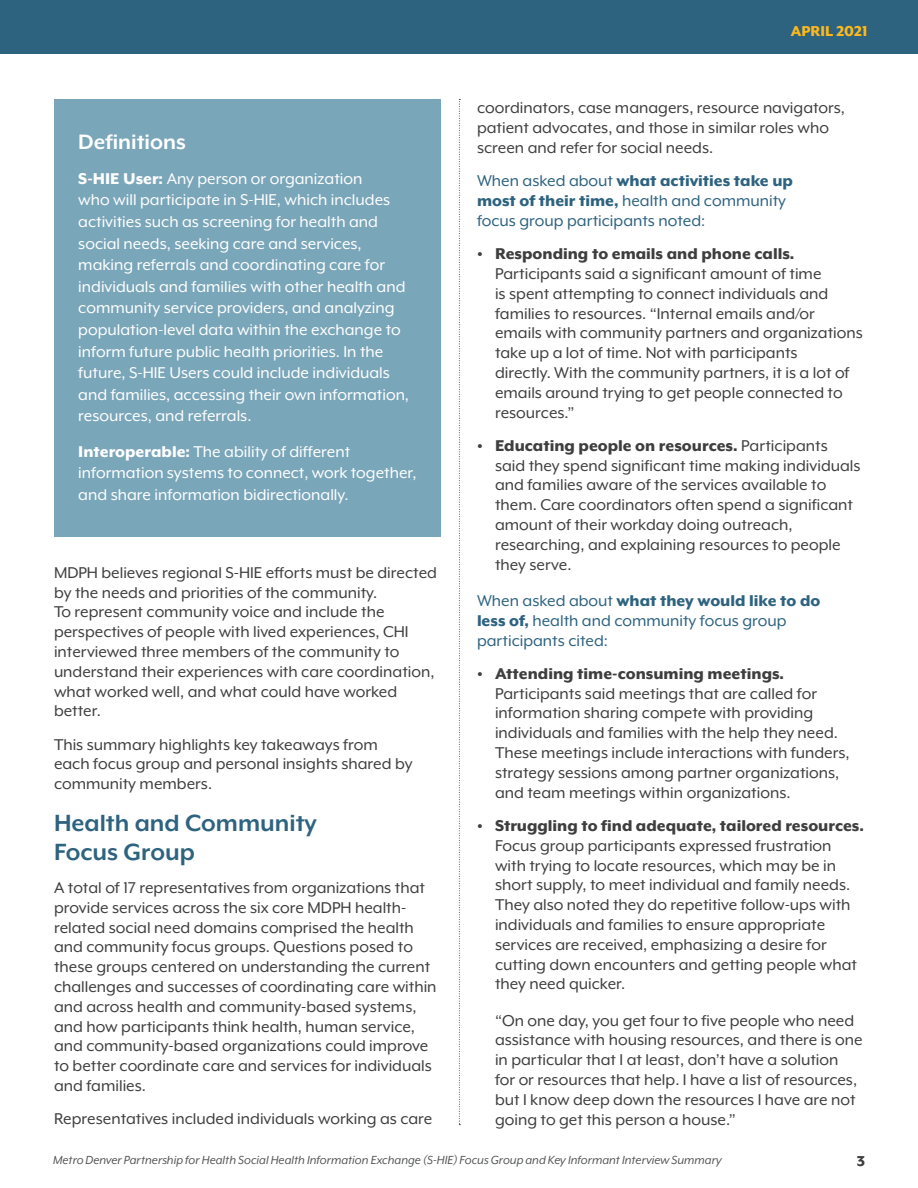
<style>
.page{position:relative;width:918px;height:1188px;background:#fff}
.page>*{position:absolute;margin:0;border:0;box-sizing:border-box;transform-origin:0 0}
.t1{font:700 27px/28.5px "Mr Eaves XL Mod OT";color:#2e6380}
.t2{font:700 24px "Mr Eaves XL Mod OT";color:#fff}
.t3{font:18px/19.8px "Mr Eaves XL Mod OT";color:#3e3e3f}
.t4{font:18px/21.6px "Mr Eaves XL Mod OT";color:#fff}
.t5{font:18px/19.8px "Mr Eaves XL Mod OT";color:#2e6380}
.t6{font:800 16.5px "Mr Eaves XL Mod OT";color:#fdb91b}
.t7{font:800 16.5px "Mr Eaves XL Mod OT";color:#3e3e3f}
.t8{font:italic 13.5px "Mr Eaves XL Mod OT";color:#545557}
.s1{font-weight:800}
</style>
<div class="page">
<div style="left:0;top:0;width:918px;height:54px;background:#2e6380"></div>
<div style="left:54px;top:99px;width:387px;height:437px;background:#7aa6b9"></div>
<svg style="left:459px;top:99px;width:1px;height:1026px"></svg>
<p class="t2" style="left:78px;top:130px;width:109px">Definitions</p>
<p class="t4" style="left:78px;top:168px;width:332px"><span class="s1">S-HIE User:</span> Any person or organization<br>who will participate in S-HIE, which includes activities such as screening for health and social needs, seeking care and services, making referrals and coordinating care for individuals and families with other health and community service providers, and analyzing population-level data within the exchange to inform future public health priorities. In the future, S-HIE Users could include individuals and families, accessing their own information, resources, and referrals.</p>
<p class="t4" style="left:78px;top:440px;width:340px"><span class="s1">Interoperable:</span> The ability of different information systems to connect, work together, and share information bidirectionally.</p>
<p class="t3" style="left:54px;top:562px;width:385px">MDPH believes regional S-HIE efforts must be directed by the needs and priorities of the community.<br>To represent community voice and include the perspectives of people with lived experiences, CHI interviewed three members of the community to understand their experiences with care coordination, what worked well, and what could have worked better.</p>
<p class="t3" style="left:54px;top:734px;width:360px">This summary highlights key takeaways from each focus group and personal insights shared by community members.</p>
<p class="t1" style="left:54px;top:809px;width:264px">Health and Community<br>Focus Group</p>
<p class="t3" style="left:54px;top:878px;width:384px">A total of 17 representatives from organizations that provide services across the six core MDPH health&shy;related social need domains comprised the health and community focus groups. Questions posed to these groups centered on understanding the current challenges and successes of coordinating care within and across health and community-based systems, and how participants think health, human service, and community-based organizations could improve to better coordinate care and services for individuals and families.</p>
<p class="t3" style="left:54px;top:1109px;width:380px">Representatives included individuals working as care</p>
<p class="t6" style="left:791px;top:23px;width:78px">APRIL 2021</p>
<p class="t3" style="left:477px;top:98px;width:370px">coordinators, case managers, resource navigators, patient advocates, and those in similar roles who screen and refer for social needs.</p>
<p class="t5" style="left:477px;top:171px;width:318px">When asked about <span class="s1">what activities take up most of their time,</span> health and community focus group participants noted:</p>
<p class="t3" style="left:495px;top:244px;width:369px;text-indent:-18px"><span class="s1">• Responding to emails and phone calls.<br></span>Participants said a significant amount of time<br>is spent attempting to connect individuals and families to resources. “Internal emails and/or emails with community partners and organizations take up a lot of time. Not with participants<br>directly. With the community partners, it is a lot of emails around trying to get people connected to resources.”</p>
<p class="t3" style="left:495px;top:436px;width:367px;text-indent:-18px"><span class="s1">• Educating people on resources.</span> Participants said they spend significant time making individuals and families aware of the services available to them. Care coordinators often spend a significant amount of their workday doing outreach, researching, and explaining resources to people they serve.</p>
<p class="t5" style="left:477px;top:591px;width:345px">When asked about <span class="s1">what they would like to do less of,</span> health and community focus group participants cited:</p>
<p class="t3" style="left:495px;top:664px;width:356px;text-indent:-18px"><span class="s1">• Attending time-consuming meetings.<br></span>Participants said meetings that are called for information sharing compete with providing individuals and families with the help they need.<br>These meetings include interactions with funders, strategy sessions among partner organizations, and team meetings within organizations.</p>
<p class="t3" style="left:495px;top:816px;width:370px;text-indent:-18px"><span class="s1">• Struggling to find adequate, tailored resources.<br></span>Focus group participants expressed frustration with trying to locate resources, which may be in short supply, to meet individual and family needs.<br>They also noted they do repetitive follow-ups with individuals and families to ensure appropriate services are received, emphasizing a desire for cutting down encounters and getting people what they need quicker.</p>
<p class="t3" style="left:495px;top:1010px;width:369px">“On one day, you get four to five people who need assistance with housing resources, and there is one in particular that I at least, don’t have a solution for or resources that help. I have a list of resources, but I know deep down the resources I have are not going to get this person a house.”</p>
<p class="t8" style="left:53px;top:1153px;width:670px">Metro Denver Partnership for Health Social Health Information Exchange (S-HIE) Focus Group and Key Informant Interview Summary</p>
<p class="t7" style="left:857px;top:1153px;width:10px">3</p>
</div>
